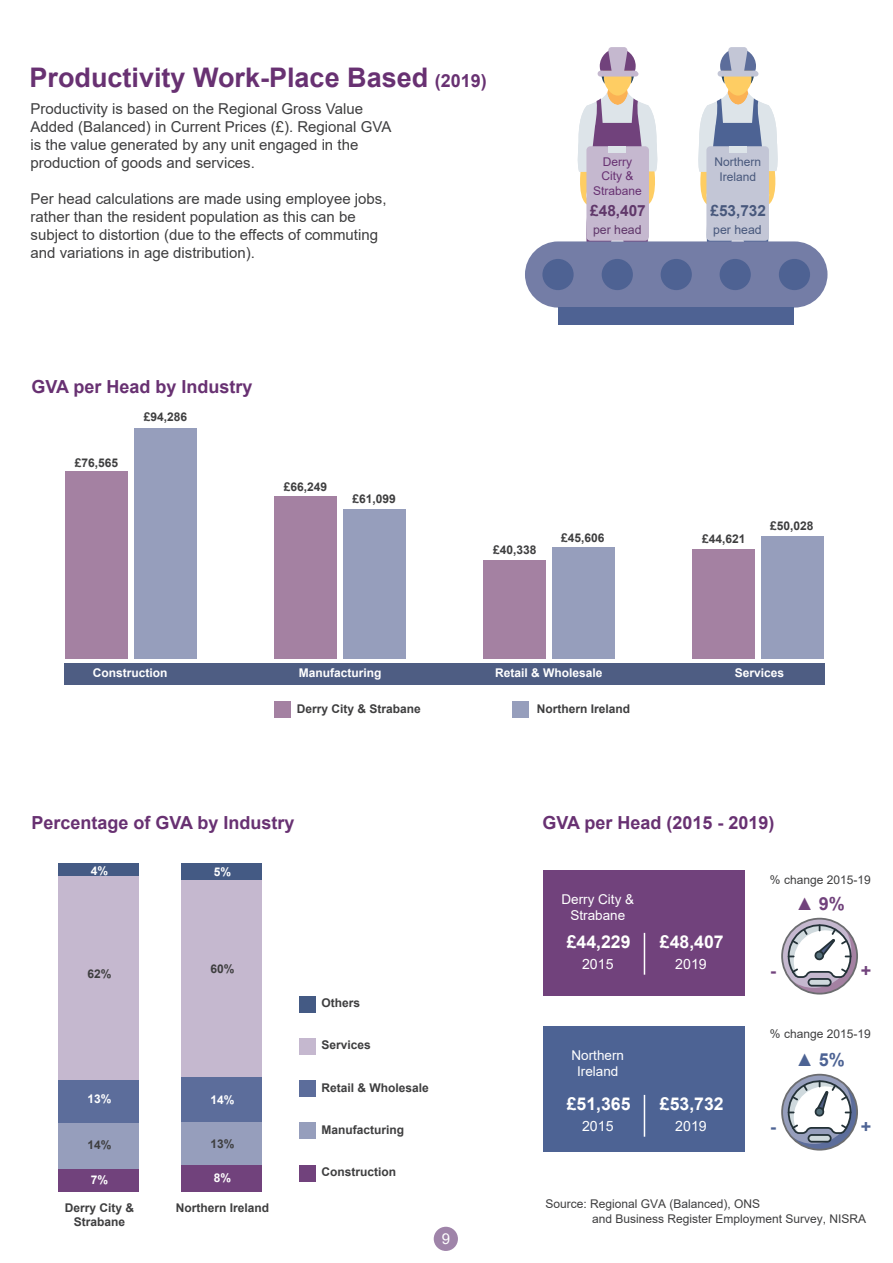
<style>
.page{position:relative;width:893px;height:1263px;background:#fff}
.page>*{position:absolute;margin:0;border:0;box-sizing:border-box;transform-origin:0 0}
.t1{font:700 27px "Arial";color:#683172}
.t2{font:700 18px "Arial";color:#683172}
.t3{font:700 18px "Arial";color:#71427c}
.t4{font:700 18px "Arial";color:#4d6394}
.t5{font:700 17.7px "Arial";color:#fff}
.t6{font:700 15.45px "Arial";color:#60376a}
.t7{font:700 15.45px "Arial";color:#48587c}
.t8{font:15px/18px "Arial";color:#3e3e3f}
.t9{font:15px "Arial";color:#fff}
.t10{font:14.1px "Arial";color:#fff}
.t11{font:13.5px/16.2px "Arial";color:#fff;text-align:center}
.t12{font:12.3px "Arial";color:#60376a}
.t13{font:12.3px "Arial";color:#48587c}
.t14{font:700 12px/14.4px "Arial";color:#3e3e3f;text-align:center}
.t15{font:12px/14.4px "Arial";color:#3e3e3f}
.t16{font:700 12px "Arial";color:#fff}
.t17{font:12px/14.4px "Arial";color:#683172;text-align:center}
.t18{font:12px/14.4px "Arial";color:#48587c;text-align:center}
.s1{font-size:18px}
</style>
<div class="page">
<div style="left:434px;top:1227px;width:24px;height:24px;background:#9f84a9;border-radius:50%"></div>
<div style="left:64px;top:663px;width:761px;height:22px;background:#4e5d83"></div>
<div style="left:544px;top:870px;width:201px;height:126px;background:#71427c"></div>
<svg style="left:577px;top:47px;width:81px;height:194px"></svg>
<div style="left:586px;top:146px;width:63px;height:95px;background:#c5b8cf;border-radius:4px"></div>
<div style="left:609px;top:146px;width:17px;height:6px;background:#dde4e9"></div>
<svg style="left:698px;top:47px;width:80px;height:194px"></svg>
<div style="left:706px;top:146px;width:63px;height:95px;background:#c3c6d6;border-radius:4px"></div>
<div style="left:729px;top:146px;width:17px;height:6px;background:#dde4e9"></div>
<div style="left:525px;top:241px;width:302px;height:67px;background:#747da6;border-radius:33px"></div>
<div style="left:779px;top:259px;width:31px;height:31px;background:#4e6293;border-radius:50%"></div>
<div style="left:542px;top:259px;width:32px;height:31px;background:#4e6293;border-radius:50%"></div>
<div style="left:602px;top:259px;width:31px;height:31px;background:#4e6293;border-radius:50%"></div>
<div style="left:661px;top:259px;width:31px;height:31px;background:#4e6293;border-radius:50%"></div>
<div style="left:720px;top:259px;width:31px;height:31px;background:#4e6293;border-radius:50%"></div>
<div style="left:558px;top:308px;width:236px;height:17px;background:#4e6293"></div>
<div style="left:761px;top:536px;width:63px;height:122px;background:#969ebc"></div>
<div style="left:692px;top:549px;width:62px;height:109px;background:#a481a2"></div>
<div style="left:552px;top:547px;width:63px;height:111px;background:#969ebc"></div>
<div style="left:483px;top:560px;width:62px;height:98px;background:#a481a2"></div>
<div style="left:343px;top:509px;width:63px;height:149px;background:#969ebc"></div>
<div style="left:274px;top:496px;width:62px;height:162px;background:#a481a2"></div>
<div style="left:135px;top:428px;width:62px;height:230px;background:#969ebc"></div>
<div style="left:65px;top:471px;width:63px;height:187px;background:#a481a2"></div>
<div style="left:274px;top:701px;width:17px;height:17px;background:#a481a2"></div>
<div style="left:512px;top:701px;width:16px;height:17px;background:#969ebc"></div>
<div style="left:299px;top:1165px;width:16px;height:16px;background:#71427c"></div>
<div style="left:299px;top:1122px;width:16px;height:17px;background:#969ebc"></div>
<div style="left:299px;top:1080px;width:16px;height:17px;background:#5c6d9b"></div>
<div style="left:299px;top:1038px;width:16px;height:17px;background:#c5b8cf"></div>
<div style="left:299px;top:996px;width:16px;height:17px;background:#445a84"></div>
<div style="left:58px;top:863px;width:81px;height:13px;background:#445a84"></div>
<div style="left:58px;top:876px;width:81px;height:204px;background:#c5b8cf"></div>
<div style="left:58px;top:1080px;width:81px;height:42px;background:#5c6d9b"></div>
<div style="left:58px;top:1122px;width:81px;height:46px;background:#969ebc"></div>
<div style="left:58px;top:1168px;width:81px;height:23px;background:#71427c"></div>
<div style="left:181px;top:863px;width:81px;height:17px;background:#445a84"></div>
<div style="left:181px;top:880px;width:81px;height:196px;background:#c5b8cf"></div>
<div style="left:181px;top:1076px;width:81px;height:46px;background:#5c6d9b"></div>
<div style="left:181px;top:1122px;width:81px;height:43px;background:#969ebc"></div>
<div style="left:181px;top:1165px;width:81px;height:26px;background:#71427c"></div>
<svg style="left:781px;top:918px;width:77px;height:76px"></svg>
<hr style="left:644px;top:933px;width:1px;height:42px;background:#fff">
<div style="left:544px;top:1026px;width:201px;height:126px;background:#4d6394"></div>
<svg style="left:781px;top:1074px;width:77px;height:76px"></svg>
<hr style="left:644px;top:1095px;width:1px;height:42px;background:#fff">
<h1 class="t1" style="left:30px;top:58px;width:459px">Productivity Work-Place Based <span class="s1">(2019)</span></h1>
<p class="t8" style="left:31px;top:99px;width:362px">Productivity is based on the Regional Gross Value Added (Balanced) in Current Prices (£). Regional GVA is the value generated by any unit engaged in the production of goods and services.</p>
<p class="t8" style="left:31px;top:189px;width:357px">Per head calculations are made using employee jobs, rather than the resident population as this can be subject to distortion (due to the effects of commuting and variations in age distribution).</p>
<p class="t17" style="left:593px;top:154px;width:50px">Derry<br>City &amp;<br>Strabane</p>
<p class="t18" style="left:714px;top:155px;width:48px">Northern<br>Ireland</p>
<p class="t6" style="left:590px;top:200px;width:57px">£48,407</p>
<p class="t7" style="left:710px;top:200px;width:57px">£53,732</p>
<p class="t12" style="left:593px;top:222px;width:50px">per head</p>
<p class="t13" style="left:713px;top:222px;width:50px">per head</p>
<p class="t2" style="left:31px;top:374px;width:223px">GVA per Head by Industry</p>
<p class="t14" style="left:75px;top:456px;width:45px">£76,565</p>
<p class="t14" style="left:144px;top:410px;width:45px">£94,286</p>
<p class="t14" style="left:284px;top:480px;width:45px">£66,249</p>
<p class="t14" style="left:352px;top:491px;width:45px">£61,099</p>
<p class="t14" style="left:493px;top:543px;width:45px">£40,338</p>
<p class="t14" style="left:561px;top:530px;width:45px">£45,606</p>
<p class="t14" style="left:702px;top:532px;width:45px">£44,621</p>
<p class="t14" style="left:770px;top:519px;width:45px">£50,028</p>
<p class="t16" style="left:93px;top:665px;width:76px">Construction</p>
<p class="t16" style="left:299px;top:665px;width:84px">Manufacturing</p>
<p class="t16" style="left:495px;top:665px;width:109px">Retail &amp; Wholesale</p>
<p class="t16" style="left:735px;top:665px;width:51px">Services</p>
<p class="t14" style="left:297px;top:701px;width:126px">Derry City &amp; Strabane</p>
<p class="t14" style="left:537px;top:701px;width:95px">Northern Ireland</p>
<p class="t2" style="left:31px;top:810px;width:265px">Percentage of GVA by Industry</p>
<p class="t16" style="left:91px;top:862px;width:19px">4%</p>
<p class="t16" style="left:214px;top:863px;width:19px">5%</p>
<p class="t14" style="left:88px;top:966px;width:26px">62%</p>
<p class="t14" style="left:210px;top:962px;width:26px">60%</p>
<p class="t16" style="left:88px;top:1090px;width:26px">13%</p>
<p class="t16" style="left:210px;top:1091px;width:26px">14%</p>
<p class="t14" style="left:88px;top:1138px;width:26px">14%</p>
<p class="t14" style="left:210px;top:1136px;width:26px">13%</p>
<p class="t16" style="left:91px;top:1171px;width:19px">7%</p>
<p class="t16" style="left:214px;top:1169px;width:19px">8%</p>
<p class="t14" style="left:65px;top:1201px;width:71px">Derry City &amp;<br>Strabane</p>
<p class="t14" style="left:176px;top:1201px;width:95px">Northern Ireland</p>
<p class="t14" style="left:321px;top:996px;width:40px">Others</p>
<p class="t14" style="left:321px;top:1038px;width:51px">Services</p>
<p class="t14" style="left:321px;top:1080px;width:109px">Retail &amp; Wholesale</p>
<p class="t14" style="left:321px;top:1122px;width:84px">Manufacturing</p>
<p class="t14" style="left:321px;top:1164px;width:76px">Construction</p>
<p class="t9" style="left:442px;top:1228px;width:10px">9</p>
<p class="t2" style="left:542px;top:810px;width:234px">GVA per Head (2015 - 2019)</p>
<p class="t11" style="left:561px;top:891px;width:74px">Derry City &amp;<br>Strabane</p>
<p class="t5" style="left:567px;top:929px;width:65px">£44,229</p>
<p class="t10" style="left:582px;top:954px;width:33px">2015</p>
<p class="t11" style="left:572px;top:1047px;width:54px">Northern<br>Ireland</p>
<p class="t5" style="left:567px;top:1091px;width:65px">£51,365</p>
<p class="t10" style="left:582px;top:1116px;width:33px">2015</p>
<p class="t15" style="left:770px;top:872px;width:102px">% change 2015-19</p>
<p class="t5" style="left:660px;top:929px;width:65px">£48,407</p>
<p class="t10" style="left:675px;top:954px;width:33px">2019</p>
<p class="t5" style="left:660px;top:1091px;width:65px">£53,732</p>
<p class="t3" style="left:796px;top:891px;width:50px">▲ 9%</p>
<p class="t3" style="left:770px;top:958px;width:7px">-</p>
<p class="t3" style="left:861px;top:958px;width:12px">+</p>
<p class="t15" style="left:770px;top:1026px;width:102px">% change 2015-19</p>
<p class="t4" style="left:796px;top:1047px;width:50px">▲ 5%</p>
<p class="t10" style="left:675px;top:1116px;width:33px">2019</p>
<p class="t4" style="left:770px;top:1114px;width:7px">-</p>
<p class="t4" style="left:861px;top:1114px;width:12px">+</p>
<p class="t15" style="left:592px;top:1197px;width:276px;text-indent:-47px">Source: Regional GVA (Balanced), ONS<br>and Business Register Employment Survey, NISRA</p>
</div>
